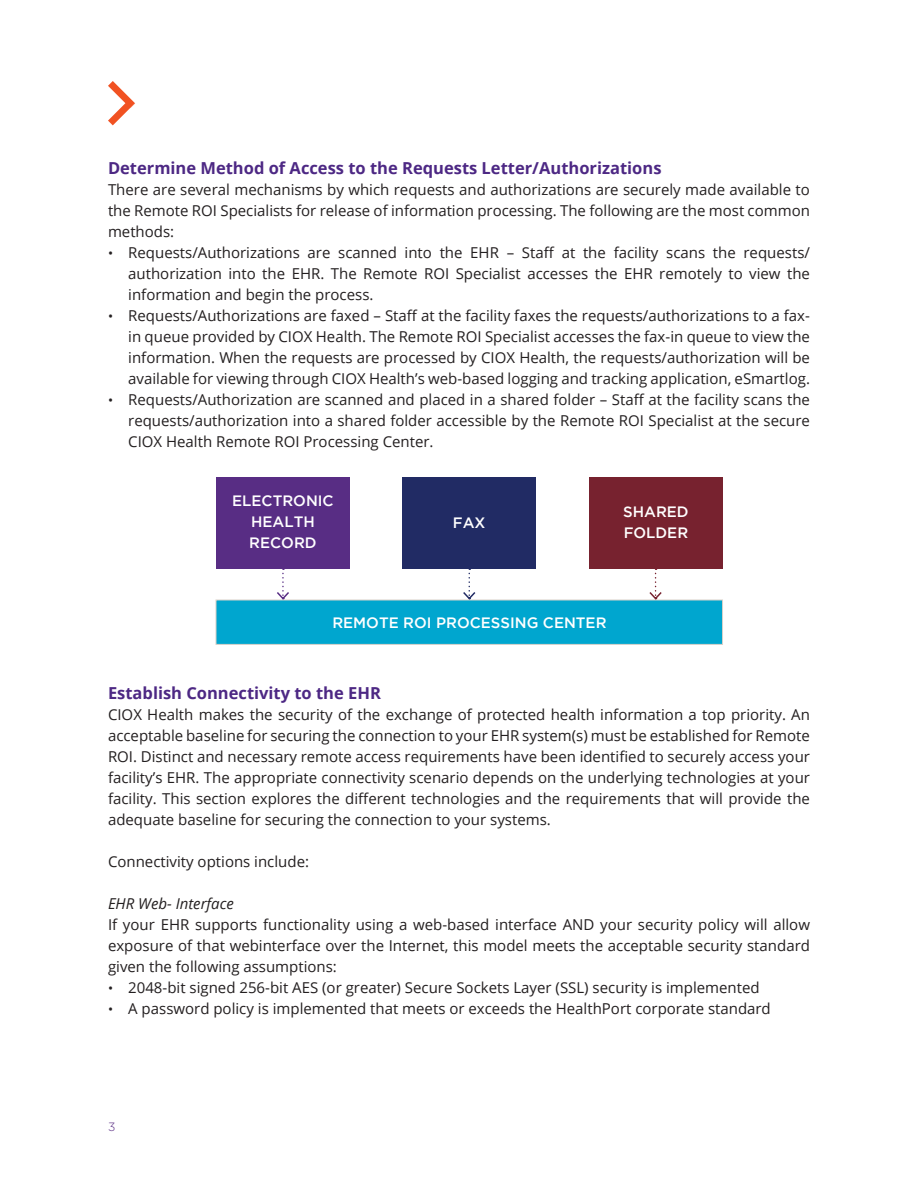
<style>
.page{position:relative;width:918px;height:1188px;background:#fff}
.page>*{position:absolute;margin:0;border:0;box-sizing:border-box;transform-origin:0 0}
.t1{font:700 16.5px "Open Sans";color:#4d2884}
.t2{font:15px/21px "Open Sans";color:#231f20;text-align:justify}
.t3{font:500 15px/21px "Gotham";color:#fff;text-align:center}
.t4{font:italic 15px "Open Sans";color:#231f20}
.t5{font:300 12px "Gotham";color:#5a2d83}
.s1{font-size:13.5px}
</style>
<div class="page">
<svg style="left:108px;top:81px;width:27px;height:44px"></svg>
<div style="left:216px;top:477px;width:134px;height:92px;background:#582d84"></div>
<div style="left:402px;top:477px;width:134px;height:92px;background:#212b64"></div>
<div style="left:589px;top:477px;width:134px;height:92px;background:#77222f"></div>
<div style="left:216px;top:600px;width:507px;height:45px;background:#00a6cf;border:1px solid #d8d1c9"></div>
<svg style="left:275px;top:569px;width:16px;height:32px"></svg>
<svg style="left:462px;top:569px;width:15px;height:32px"></svg>
<svg style="left:648px;top:569px;width:15px;height:32px"></svg>
<p class="t1" style="left:108px;top:156px;width:555px">Determine Method of Access to the Requests Letter/Authorizations</p>
<p class="t2" style="left:108px;top:178px;width:704px">There are several mechanisms by which requests and authorizations are securely made available to the Remote ROI Specialists for release of information processing. The following are the most common methods:</p>
<p class="t2" style="left:128px;top:241px;width:683px;text-indent:-20px"><span class="s1">•</span> Requests/Authorizations are scanned into the EHR – Staff at the facility scans the requests/ authorization into the EHR. The Remote ROI Specialist accesses the EHR remotely to view the information and begin the process.</p>
<p class="t2" style="left:128px;top:304px;width:683px;text-indent:-20px"><span class="s1">•</span> Requests/Authorizations are faxed – Staff at the facility faxes the requests/authorizations to a fax&shy;in queue provided by CIOX Health. The Remote ROI Specialist accesses the fax-in queue to view the information. When the requests are processed by CIOX Health, the requests/authorization will be available for viewing through CIOX Health’s web-based logging and tracking application, eSmartlog.</p>
<p class="t2" style="left:128px;top:388px;width:683px;text-indent:-20px"><span class="s1">•</span> Requests/Authorization are scanned and placed in a shared folder – Staff at the facility scans the requests/authorization into a shared folder accessible by the Remote ROI Specialist at the secure CIOX Health Remote ROI Processing Center.</p>
<p class="t3" style="left:232px;top:489px;width:103px">ELECTRONIC<br>HEALTH<br>RECORD</p>
<p class="t3" style="left:623px;top:501px;width:67px;text-align:left">SHARED<br>FOLDER</p>
<p class="t3" style="left:453px;top:512px;width:34px">FAX</p>
<p class="t3" style="left:332px;top:611px;width:276px">REMOTE ROI PROCESSING CENTER</p>
<p class="t1" style="left:108px;top:681px;width:274px">Establish Connectivity to the EHR</p>
<p class="t2" style="left:108px;top:703px;width:704px">CIOX Health makes the security of the exchange of protected health information a top priority. An acceptable baseline for securing the connection to your EHR system(s) must be established for Remote ROI. Distinct and necessary remote access requirements have been identified to securely access your facility’s EHR. The appropriate connectivity scenario depends on the underlying technologies at your facility. This section explores the different technologies and the requirements that will provide the adequate baseline for securing the connection to your systems.</p>
<p class="t2" style="left:108px;top:850px;width:203px">Connectivity options include:</p>
<p class="t4" style="left:108px;top:893px;width:127px">EHR Web- Interface</p>
<p class="t2" style="left:108px;top:913px;width:704px">If your EHR supports functionality using a web-based interface AND your security policy will allow exposure of that webinterface over the Internet, this model meets the acceptable security standard given the following assumptions:</p>
<p class="t2" style="left:108px;top:976px;width:653px"><span class="s1">•</span> 2048-bit signed 256-bit AES (or greater) Secure Sockets Layer (SSL) security is implemented</p>
<p class="t2" style="left:108px;top:997px;width:664px"><span class="s1">•</span> A password policy is implemented that meets or exceeds the HealthPort corporate standard</p>
<p class="t5" style="left:108px;top:1120px;width:9px">3</p>
</div>
